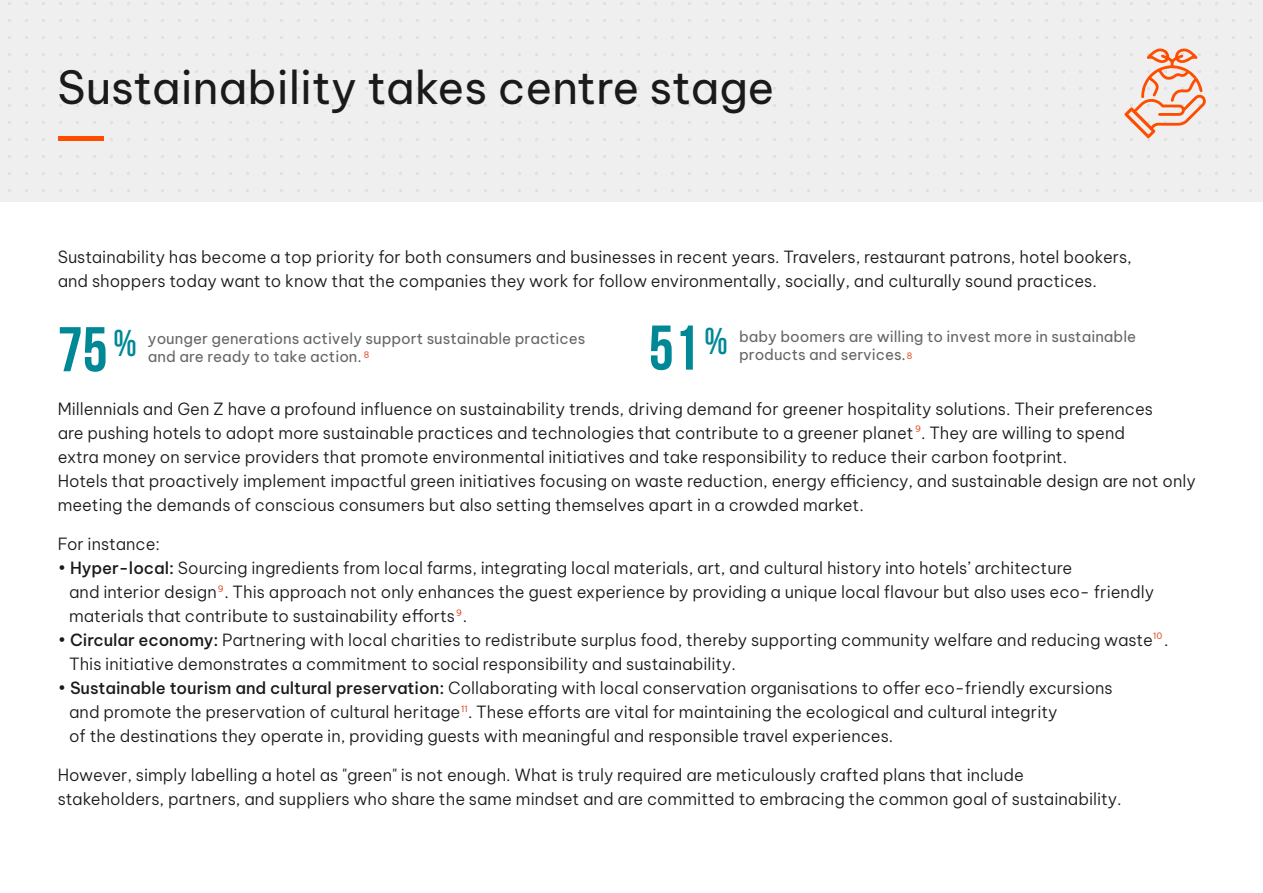
<style>
.page{position:relative;width:1263px;height:893px;background:#fff}
.page>*{position:absolute;margin:0;border:0;box-sizing:border-box;transform-origin:0 0}
.t1{font:700 63px "Bebas Neue";color:#008896}
.t2{font:45px "Be Vietnam Pro";color:#1a1a1a}
.t3{font:300 16.5px/24px "Be Vietnam Pro";color:#1a1a1a}
.t4{font:15px/18px "Be Vietnam Pro";color:#666}
.t5{font:8.7px "Be Vietnam Pro";color:#e3512a}
.s1{font-weight:500}
</style>
<div class="page">
<div style="left:0;top:0;width:1263px;height:201px;background:#efeff0"></div>
<div style="left:58px;top:136px;width:46px;height:5px;background:#ff4d00"></div>
<svg style="left:1124px;top:48px;width:82px;height:90px"></svg>
<h2 class="t2" style="left:57px;top:51px;width:719px">Sustainability takes centre stage</h2>
<p class="t3" style="left:58px;top:243px;width:1076px">Sustainability has become a top priority for both consumers and businesses in recent years. Travelers, restaurant patrons, hotel bookers, and shoppers today want to know that the companies they work for follow environmentally, socially, and culturally sound practices.</p>
<h1 class="t1" style="left:58px;top:315px;width:81px">75<sup>%</sup></h1>
<p class="t4" style="left:148px;top:327px;width:439px">younger generations actively support sustainable practices and are ready to take action.</p>
<h1 class="t1" style="left:649px;top:313px;width:81px">51<sup>%</sup></h1>
<p class="t4" style="left:739px;top:326px;width:399px">baby boomers are willing to invest more in sustainable products and services.</p>
<p class="t5" style="left:364px;top:348px;width:7px">8</p>
<p class="t5" style="left:907px;top:348px;width:7px">8</p>
<p class="t3" style="left:58px;top:395px;width:1139px">Millennials and Gen Z have a profound influence on sustainability trends, driving demand for greener hospitality solutions. Their preferences<br>are pushing hotels to adopt more sustainable practices and technologies that contribute to a greener planet . They are willing to spend<br>extra money on service providers that promote environmental initiatives and take responsibility to reduce their carbon footprint.<br>Hotels that proactively implement impactful green initiatives focusing on waste reduction, energy efficiency, and sustainable design are not only meeting the demands of conscious consumers but also setting themselves apart in a crowded market.</p>
<p class="t3" style="left:58px;top:530px;width:104px">For instance:</p>
<p class="t3" style="left:69px;top:554px;width:1086px;text-indent:-11px">• <span class="s1">Hyper-local:</span> Sourcing ingredients from local farms, integrating local materials, art, and cultural history into hotels’ architecture<br>and interior design . This approach not only enhances the guest experience by providing a unique local flavour but also uses eco- friendly materials that contribute to sustainability efforts .</p>
<p class="t3" style="left:69px;top:626px;width:1101px;text-indent:-11px">• <span class="s1">Circular economy:</span> Partnering with local charities to redistribute surplus food, thereby supporting community welfare and reducing waste .<br>This initiative demonstrates a commitment to social responsibility and sustainability.</p>
<p class="t3" style="left:69px;top:674px;width:1045px;text-indent:-11px">• <span class="s1">Sustainable tourism and cultural preservation:</span> Collaborating with local conservation organisations to offer eco-friendly excursions and promote the preservation of cultural heritage . These efforts are vital for maintaining the ecological and cultural integrity<br>of the destinations they operate in, providing guests with meaningful and responsible travel experiences.</p>
<p class="t3" style="left:58px;top:761px;width:1065px">However, simply labelling a hotel as "green" is not enough. What is truly required are meticulously crafted plans that include stakeholders, partners, and suppliers who share the same mindset and are committed to embracing the common goal of sustainability.</p>
<p class="t5" style="left:915px;top:422px;width:7px">9</p>
<p class="t5" style="left:218px;top:581px;width:7px">9</p>
<p class="t5" style="left:456px;top:605px;width:7px">9</p>
<p class="t5" style="left:1153px;top:629px;width:11px">10</p>
<p class="t5" style="left:461px;top:702px;width:8px">11</p>
</div>
